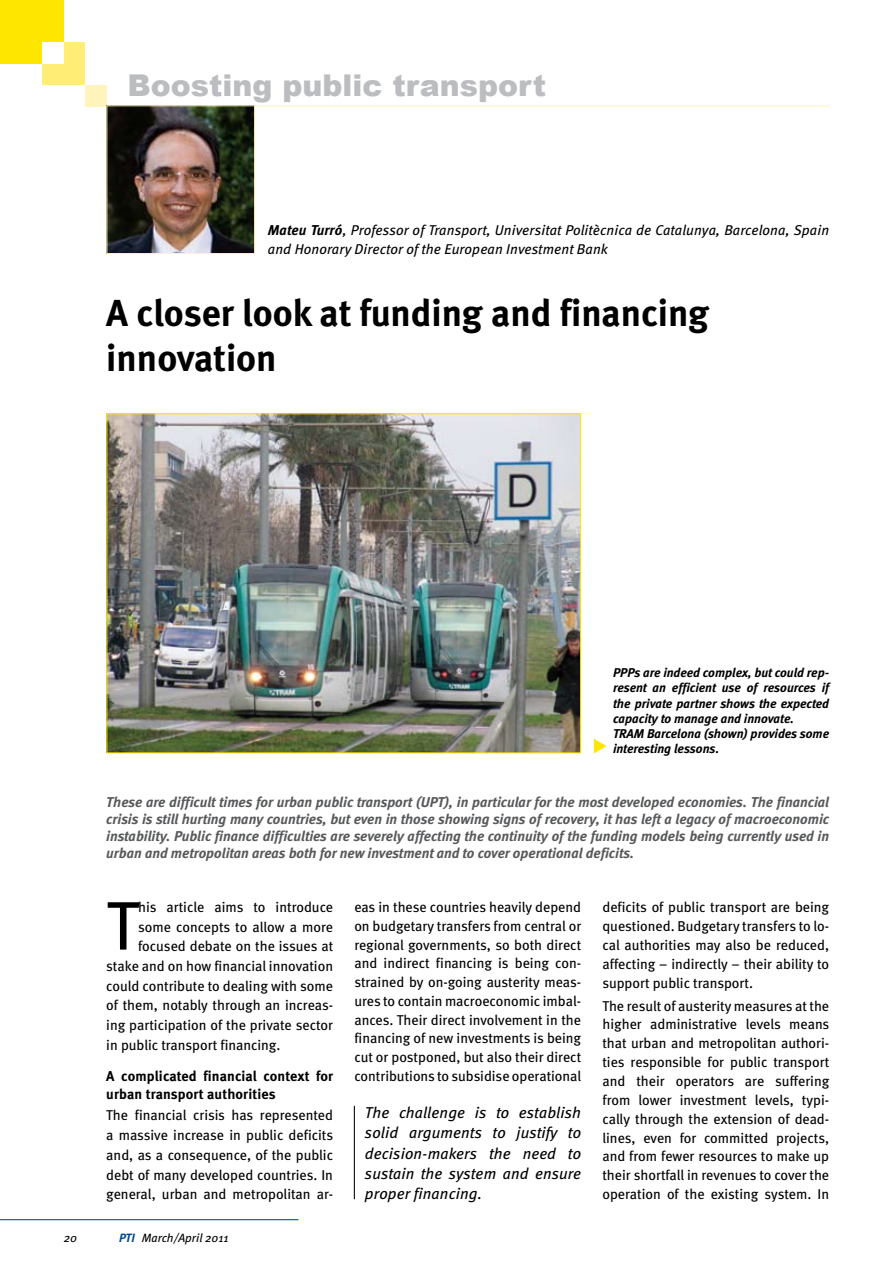
<style>
.page{position:relative;width:893px;height:1263px;background:#fff}
.page>*{position:absolute;margin:0;border:0;box-sizing:border-box;transform-origin:0 0}
.t1{font:68.7px "Meta";color:#000}
.t2{font:700 37.5px/45px "Meta";color:#000}
.t3{font:900 30px "Arial";color:#bcbdc0}
.t4{font:italic 15.75px/20.2px "Meta";letter-spacing:.01em;color:#000;text-align:justify}
.t5{font:14.25px/18.9px "Meta";color:#000;text-align:justify}
.t6{font:italic 700 14.25px/17.1px "Meta";color:#58595b;text-align:justify}
.t7{font:italic 14.25px/18.8px "Meta";letter-spacing:.01em;color:#000}
.t8{font:700 14.25px/18px "Meta";letter-spacing:.01em;color:#000}
.t9{font:italic 700 12.75px/15.3px "Meta";color:#000}
.t10{font:italic 12px "Meta";letter-spacing:-.005em;color:#000}
.s1{font-weight:700}
.s2{font-weight:700;color:#004a8f}
</style>
<div class="page">
<hr style="left:0;top:1219px;width:298px;height:1px;background:#004a8f">
<hr style="left:106px;top:105px;width:723px;height:1px;background:#fff5ba">
<div style="left:0;top:0;width:64px;height:64px;background:#ffe600"></div>
<div style="left:43px;top:43px;width:42px;height:42px;background:#ffed76"></div>
<div style="left:85px;top:85px;width:21px;height:21px;background:#fff5ba"></div>
<div style="left:43px;top:43px;width:21px;height:21px;background:#fff"></div>
<img style="left:108px;top:107px;width:145px;height:145px">
<div style="left:106px;top:105px;width:149px;height:149px;border:1px solid #fff5ba"></div>
<hr style="left:354px;top:1106px;width:1px;height:93px;background:#000">
<img style="left:108px;top:415px;width:471px;height:336px">
<div style="left:106px;top:413px;width:475px;height:340px;border:1px solid #ffe600"></div>
<svg style="left:594px;top:739px;width:13px;height:14px"></svg>
<h3 class="t3" style="left:128px;top:63px;width:420px">Boosting public transport</h3>
<p class="t7" style="left:268px;top:221px;width:563px"><span class="s1">Mateu Turró</span>, Professor of Transport, Universitat Politècnica de Catalunya, Barcelona, Spain and Honorary Director of the European Investment Bank</p>
<h2 class="t2" style="left:106px;top:290px;width:604px">A closer look at funding and financing innovation</h2>
<p class="t9" style="left:613px;top:665px;width:218px">PPPs are indeed complex, but could rep&shy;resent an efficient use of resources if the private partner shows the expected capacity to manage and innovate.<br>TRAM Barcelona (shown) provides some interesting lessons.</p>
<p class="t6" style="left:106px;top:793px;width:724px">These are difficult times for urban public transport (UPT), in particular for the most developed economies. The financial crisis is still hurting many countries, but even in those showing signs of recovery, it has left a legacy of macroeconomic instability. Public finance difficulties are severely affecting the continuity of the funding models being currently used in urban and metropolitan areas both for new investment and to cover operational deficits.</p>
<h1 class="t1" style="left:106px;top:885px;width:33px">T</h1>
<p class="t5" style="left:138px;top:897px;width:196px">his article aims to introduce</p>
<p class="t5" style="left:138px;top:917px;width:196px">some concepts to allow a more</p>
<p class="t5" style="left:138px;top:937px;width:197px">focused debate on the issues at</p>
<p class="t5" style="left:106px;top:956px;width:228px">stake and on how financial innovation</p>
<p class="t5" style="left:106px;top:976px;width:228px">could contribute to dealing with some</p>
<p class="t5" style="left:106px;top:996px;width:228px">of them, notably through an increas-</p>
<p class="t5" style="left:106px;top:1015px;width:228px">ing participation of the private sector</p>
<p class="t5" style="left:106px;top:1035px;width:176px">in public transport financing.</p>
<p class="t8" style="left:106px;top:1066px;width:228px">A complicated financial context for urban transport authorities</p>
<p class="t5" style="left:106px;top:1105px;width:228px;line-height:19.6px">The financial crisis has represented a massive increase in public deficits and, as a consequence, of the public debt of many developed countries. In general, urban and metropolitan ar-</p>
<p class="t10" style="left:64px;top:1230px;width:15px">20</p>
<p class="t10" style="left:119px;top:1230px;width:111px"><span class="s2">PTI</span> March/April 2011</p>
<p class="t5" style="left:354px;top:897px;width:228px">eas in these countries heavily depend on budgetary transfers from central or regional governments, so both direct and indirect financing is being con&shy;strained by on-going austerity meas&shy;ures to contain macroeconomic imbal&shy;ances. Their direct involvement in the financing of new investments is being cut or postponed, but also their direct contributions to subsidise operational</p>
<p class="t5" style="left:602px;top:897px;width:228px">deficits of public transport are being questioned. Budgetary transfers to lo&shy;cal authorities may also be reduced, affecting – indirectly – their ability to support public transport.</p>
<p class="t5" style="left:602px;top:996px;width:228px">The result of austerity measures at the higher administrative levels means that urban and metropolitan authori&shy;ties responsible for public transport and their operators are suffering from lower investment levels, typi&shy;cally through the extension of dead&shy;lines, even for committed projects, and from fewer resources to make up their shortfall in revenues to cover the operation of the existing system. In</p>
<p class="t4" style="left:365px;top:1102px;width:218px">The challenge is to establish solid arguments to justify to decision-makers the need to sustain the system and ensure proper financing.</p>
</div>
